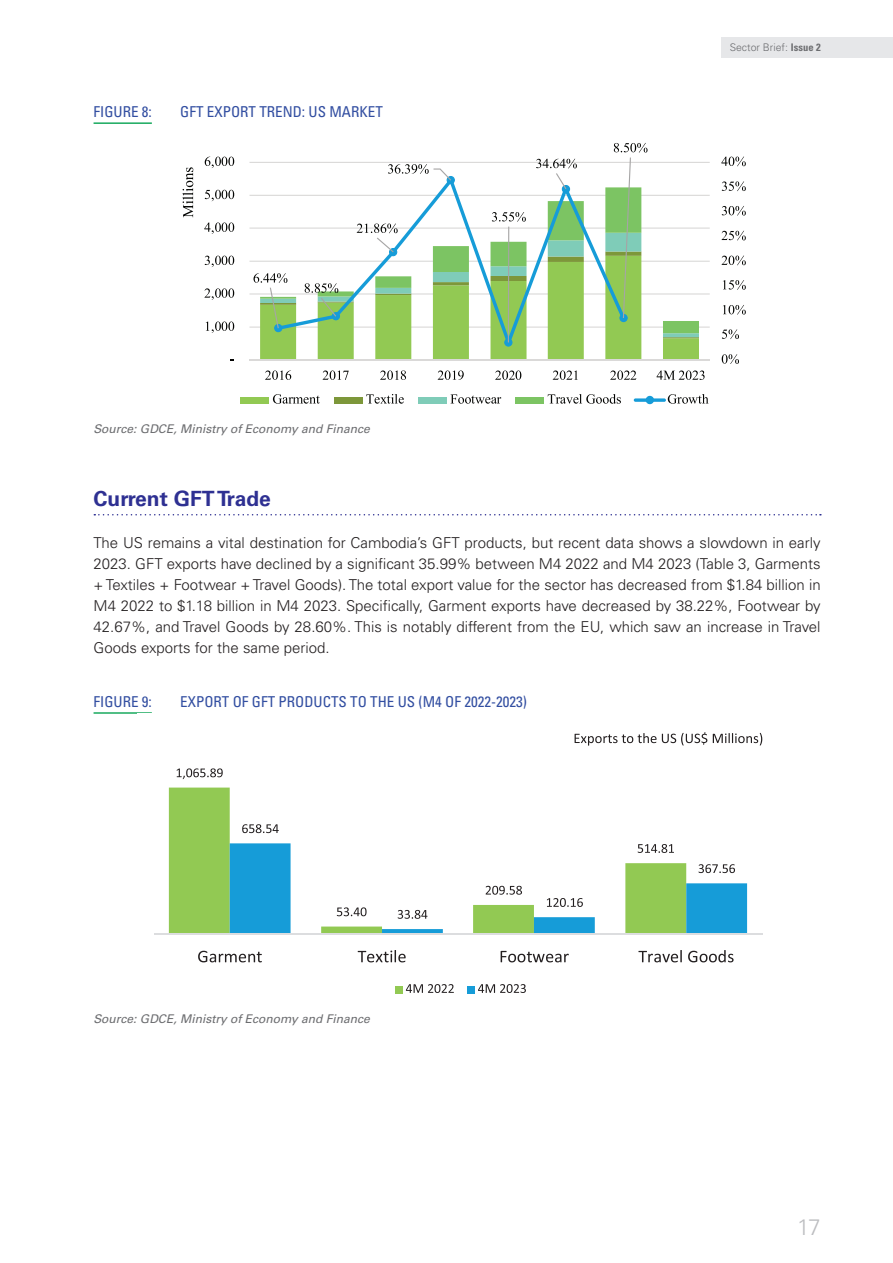
<style>
.page{position:relative;width:893px;height:1263px;background:#fff}
.page>*{position:absolute;margin:0;border:0;box-sizing:border-box;transform-origin:0 0}
.t1{font:300 22.5px "Univers LT Std";color:#bcbdc0}
.Sub_Title{font:700 21px "Univers LT Std";color:#2e3092}
.Body_text{font:300 15px/21px "Univers LT Std";color:#231f20;text-align:justify}
.Figure{font:condensed 15px "Univers LT Std";color:#324ea1}
.EN_Source{font:italic 12px "Univers LT Std";color:#6c6d70}
.t2{font:300 10.5px "Univers LT Std";color:#6c6d70}
.s1{font-weight:700;font-stretch:condensed}
</style>
<div class="page">
<div style="left:721px;top:37px;width:172px;height:20px;background:#e6e7e9"></div>
<hr style="left:94px;top:122px;width:58px;height:2px;background:#18a95e">
<hr style="left:249px;top:327px;width:461px;height:1px;background:#dad9d8">
<hr style="left:249px;top:293px;width:461px;height:2px;background:#dad9d8">
<hr style="left:249px;top:261px;width:461px;height:1px;background:#dad9d8">
<hr style="left:249px;top:228px;width:461px;height:1px;background:#dad9d8">
<hr style="left:249px;top:195px;width:461px;height:1px;background:#dad9d8">
<hr style="left:249px;top:162px;width:461px;height:1px;background:#dad9d8">
<svg style="left:260px;top:347px;width:439px;height:12px;fill:#92c953"></svg>
<hr style="left:249px;top:359px;width:461px;height:2px;background:#dad9d8">
<svg style="left:253px;top:143px;width:446px;height:204px"></svg>
<svg style="left:722px;top:354px;width:17px;height:10px"></svg>
<svg style="left:722px;top:329px;width:17px;height:10px"></svg>
<svg style="left:723px;top:305px;width:23px;height:10px"></svg>
<svg style="left:723px;top:280px;width:23px;height:10px"></svg>
<svg style="left:721px;top:256px;width:25px;height:9px"></svg>
<svg style="left:721px;top:231px;width:25px;height:9px"></svg>
<svg style="left:722px;top:206px;width:24px;height:10px"></svg>
<svg style="left:722px;top:181px;width:24px;height:10px"></svg>
<svg style="left:721px;top:157px;width:25px;height:9px"></svg>
<svg style="left:206px;top:321px;width:28px;height:12px"></svg>
<svg style="left:204px;top:288px;width:30px;height:12px"></svg>
<svg style="left:205px;top:256px;width:29px;height:11px"></svg>
<svg style="left:204px;top:222px;width:30px;height:12px"></svg>
<svg style="left:205px;top:190px;width:29px;height:11px"></svg>
<svg style="left:205px;top:157px;width:29px;height:11px"></svg>
<svg style="left:265px;top:370px;width:26px;height:10px"></svg>
<svg style="left:323px;top:370px;width:26px;height:10px"></svg>
<svg style="left:380px;top:370px;width:26px;height:10px"></svg>
<svg style="left:438px;top:370px;width:26px;height:10px"></svg>
<svg style="left:495px;top:370px;width:26px;height:10px"></svg>
<svg style="left:553px;top:370px;width:25px;height:10px"></svg>
<svg style="left:610px;top:370px;width:26px;height:10px"></svg>
<svg style="left:657px;top:370px;width:48px;height:10px"></svg>
<svg style="left:183px;top:167px;width:10px;height:50px"></svg>
<div style="left:241px;top:397px;width:28px;height:6px;background:#92c953"></div>
<svg style="left:273px;top:394px;width:47px;height:10px"></svg>
<div style="left:334px;top:397px;width:29px;height:6px;background:#7d973a"></div>
<svg style="left:366px;top:394px;width:38px;height:10px"></svg>
<div style="left:418px;top:397px;width:29px;height:6px;background:#7fccb8"></div>
<svg style="left:450px;top:394px;width:51px;height:10px"></svg>
<div style="left:515px;top:397px;width:29px;height:6px;background:#7cc463"></div>
<svg style="left:548px;top:394px;width:73px;height:10px"></svg>
<svg style="left:634px;top:398px;width:32px;height:4px"></svg>
<svg style="left:646px;top:396px;width:8px;height:8px"></svg>
<svg style="left:668px;top:394px;width:41px;height:10px"></svg>
<hr style="left:94px;top:712px;width:58px;height:2px;background:#18a95e">
<div style="left:137px;top:713px;width:642px;height:297px;background:#fff"></div>
<svg style="left:169px;top:787px;width:100px;height:146px;fill:#92c953"></svg>
<svg style="left:230px;top:843px;width:517px;height:90px"></svg>
<hr style="left:154px;top:933px;width:608px;height:1px;background:#dcdddf">
<svg style="left:177px;top:768px;width:46px;height:11px"></svg>
<svg style="left:337px;top:907px;width:30px;height:9px"></svg>
<svg style="left:486px;top:886px;width:36px;height:9px"></svg>
<svg style="left:638px;top:844px;width:36px;height:9px"></svg>
<svg style="left:242px;top:824px;width:37px;height:9px"></svg>
<svg style="left:398px;top:910px;width:29px;height:9px"></svg>
<svg style="left:547px;top:898px;width:36px;height:9px"></svg>
<svg style="left:698px;top:864px;width:37px;height:9px"></svg>
<svg style="left:198px;top:951px;width:64px;height:11px"></svg>
<svg style="left:358px;top:950px;width:48px;height:12px"></svg>
<svg style="left:501px;top:951px;width:68px;height:11px"></svg>
<svg style="left:638px;top:950px;width:96px;height:12px"></svg>
<svg style="left:575px;top:732px;width:187px;height:14px"></svg>
<div style="left:395px;top:986px;width:7px;height:7px;background:#92c953"></div>
<svg style="left:406px;top:984px;width:48px;height:9px"></svg>
<div style="left:467px;top:986px;width:7px;height:7px;background:#169cd8"></div>
<svg style="left:478px;top:984px;width:48px;height:9px"></svg>
<svg style="left:94px;top:514px;width:727px;height:1px"></svg>
<p class="Figure" style="left:94px;top:102px;width:60px">FIGURE 8:</p>
<p class="Figure" style="left:180px;top:102px;width:204px">GFT EXPORT TREND: US MARKET</p>
<p class="EN_Source" style="left:94px;top:422px;width:278px">Source: GDCE, Ministry of Economy and Finance</p>
<p class="t2" style="left:730px;top:41px;width:92px">Sector Brief: <span class="s1">Issue 2</span></p>
<p class="Sub_Title" style="left:94px;top:486px;width:179px">Current GFT Trade</p>
<p class="Body_text" style="left:94px;top:532px;width:729px">The US remains a vital destination for Cambodia’s GFT products, but recent data shows a slowdown in early 2023. GFT exports have declined by a significant 35.99% between M4 2022 and M4 2023 (Table 3, Garments + Textiles + Footwear + Travel Goods). The total export value for the sector has decreased from $1.84 billion in M4 2022 to $1.18 billion in M4 2023. Specifically, Garment exports have decreased by 38.22%, Footwear by 42.67%, and Travel Goods by 28.60%. This is notably different from the EU, which saw an increase in Travel Goods exports for the same period.</p>
<p class="Figure" style="left:94px;top:692px;width:60px">FIGURE 9:</p>
<p class="Figure" style="left:180px;top:692px;width:348px">EXPORT OF GFT PRODUCTS TO THE US (M4 OF 2022-2023)</p>
<p class="EN_Source" style="left:94px;top:1012px;width:278px">Source: GDCE, Ministry of Economy and Finance</p>
<h1 class="t1" style="left:797px;top:1213px;width:25px">17</h1>
</div>
